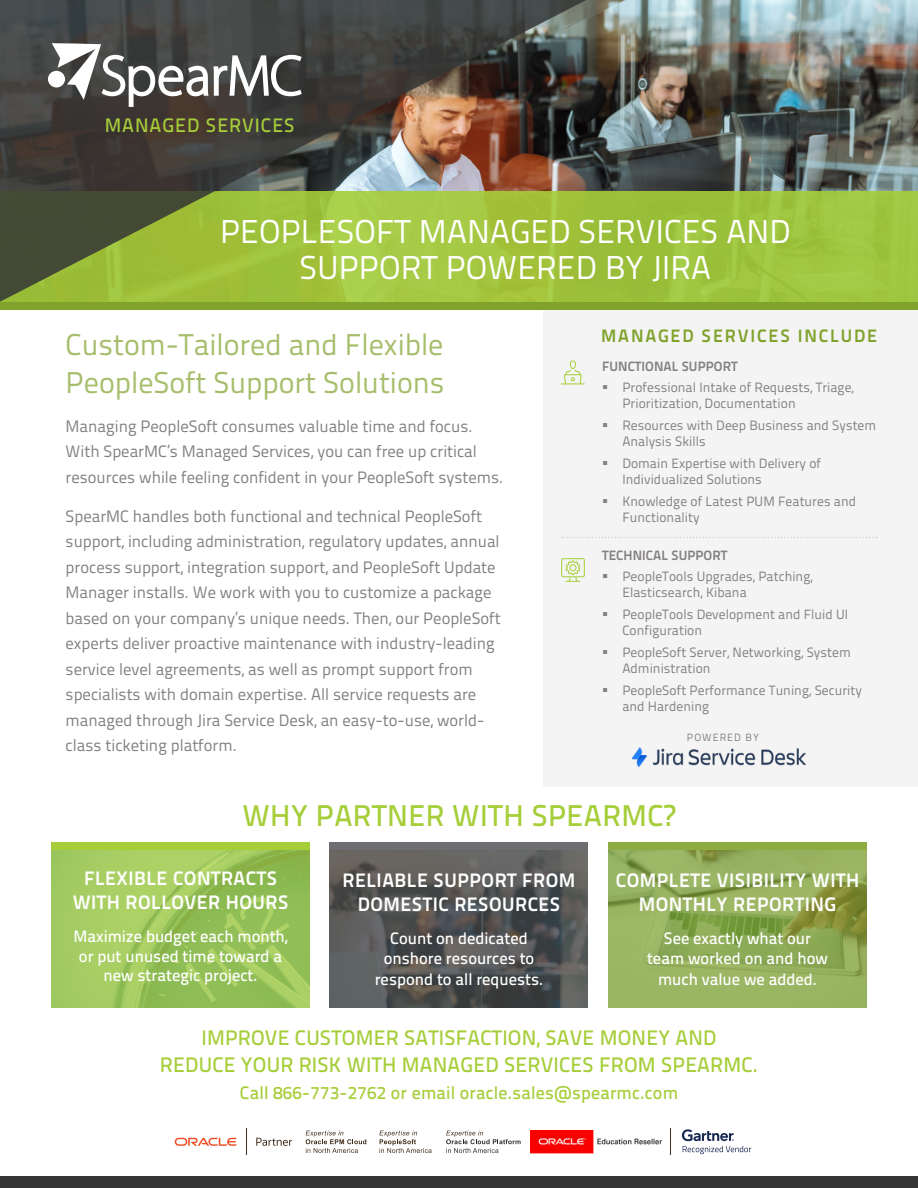
<style>
.page{position:relative;width:918px;height:1188px;background:#fff}
.page>*{position:absolute;margin:0;border:0;box-sizing:border-box;transform-origin:0 0}
.t1{font:33px/36px "Titillium Text 14 L 400 wt";letter-spacing:.005em;color:#fff;text-align:center}
.t2{font:30px/37.5px "Titillium Text 14 L 400 wt";color:#a6be6b}
.t3{font:30px "Titillium Text 14 L 600 wt";letter-spacing:.015em;color:#a6ce39}
.t4{font:21px/27px "Titillium Text 14 L 600 wt";letter-spacing:.01em;color:#a6ce39;text-align:center}
.t5{font:19.5px/24px "Titillium Text 14 L 800 wt";letter-spacing:.025em;color:#fff;text-align:center}
.t6{font:19.5px "Titillium Text 14 L 600 wt";letter-spacing:.05em;color:#a6ce39}
.t7{font:18px "Titillium Text 14 L 600 wt";letter-spacing:.01em;color:#a6ce39}
.t8{font:18px "Titillium Text 14 L 800 wt";letter-spacing:.1em;color:#80a32c}
.t9{font:16.5px/25.5px "Titillium Text 14 L 400 wt";color:#83807f}
.t10{font:16.5px/19.5px "Titillium Text 14 L 600 wt";color:#fff;text-align:center}
.t11{font:13.5px/16.2px "Titillium Text 14 L 400 wt";letter-spacing:.005em;color:#83807f}
.t12{font:13.5px "Titillium Text 14 L 800 wt";letter-spacing:.005em;color:#83807f}
.t13{font:10.5px "Titillium Text 14 L 400 wt";letter-spacing:.1em;color:#83807f}
</style>
<div class="page">
<svg style="left:608px;top:849px;width:259px;height:159px;background:#92ac59"></svg>
<div style="left:543px;top:306px;width:375px;height:480px;background:#f4f4f4"></div>
<img style="left:627px;top:0;width:291px;height:191px">
<svg style="left:51px;top:849px;width:259px;height:159px;background:#9cc55b"></svg>
<div style="left:0;top:191px;width:918px;height:111px;background:#a0c53f"></div>
<svg style="left:0;top:0;width:627px;height:302px"></svg>
<div style="left:0;top:302px;width:918px;height:7px;background:#80a32c"></div>
<div style="left:48px;top:71px;width:17px;height:17px;background:#fff;border-radius:50%"></div>
<svg style="left:52px;top:43px;width:156px;height:64px"></svg>
<svg style="left:214px;top:55px;width:88px;height:41px"></svg>
<div style="left:0;top:1177px;width:918px;height:11px;background:#343534"></div>
<svg style="left:330px;top:849px;width:258px;height:159px;background:#545655"></svg>
<svg style="left:562px;top:537px;width:315px;height:1px"></svg>
<div style="left:330px;top:842px;width:258px;height:7px;background:#6d6e71"></div>
<div style="left:608px;top:842px;width:259px;height:7px;background:#8dac41"></div>
<div style="left:51px;top:842px;width:259px;height:7px;background:#a6ce39"></div>
<svg style="left:561px;top:361px;width:24px;height:23px"></svg>
<svg style="left:561px;top:558px;width:24px;height:24px"></svg>
<img style="left:632px;top:748px;width:174px;height:19px">
<svg style="left:306px;top:1131px;width:60px;height:22px"></svg>
<svg style="left:379px;top:1131px;width:53px;height:22px"></svg>
<svg style="left:246px;top:1128px;width:1px;height:27px"></svg>
<svg style="left:175px;top:1138px;width:62px;height:8px"></svg>
<svg style="left:256px;top:1138px;width:36px;height:8px"></svg>
<svg style="left:446px;top:1131px;width:75px;height:22px"></svg>
<img style="left:530px;top:1130px;width:133px;height:23px">
<svg style="left:682px;top:1129px;width:69px;height:25px"></svg>
<svg style="left:670px;top:1128px;width:1px;height:27px"></svg>
<p class="t6" style="left:105px;top:114px;width:191px">MANAGED SERVICES</p>
<p class="t1" style="left:220px;top:213px;width:572px">PEOPLESOFT MANAGED SERVICES AND<br>SUPPORT POWERED BY JIRA</p>
<p class="t2" style="left:66px;top:326px;width:380px">Custom-Tailored and Flexible<br>PeopleSoft Support Solutions</p>
<p class="t9" style="left:66px;top:413px;width:439px">Managing PeopleSoft consumes valuable time and focus.<br>With SpearMC’s Managed Services, you can free up critical resources while feeling confident in your PeopleSoft systems.</p>
<p class="t9" style="left:66px;top:503px;width:437px">SpearMC handles both functional and technical PeopleSoft support, including administration, regulatory updates, annual process support, integration support, and PeopleSoft Update Manager installs. We work with you to customize a package based on your company’s unique needs. Then, our PeopleSoft experts deliver proactive maintenance with industry-leading service level agreements, as well as prompt support from specialists with domain expertise. All service requests are managed through Jira Service Desk, an easy-to-use, world&shy;class ticketing platform.</p>
<p class="t8" style="left:601px;top:324px;width:278px">MANAGED SERVICES INCLUDE</p>
<p class="t12" style="left:602px;top:358px;width:137px">FUNCTIONAL SUPPORT</p>
<p class="t11" style="left:622px;top:379px;width:233px">Professional Intake of Requests, Triage,<br>Prioritization, Documentation</p>
<p class="t11" style="left:622px;top:417px;width:255px">Resources with Deep Business and System<br>Analysis Skills</p>
<p class="t11" style="left:622px;top:455px;width:200px">Domain Expertise with Delivery of<br>Individualized Solutions</p>
<p class="t11" style="left:622px;top:493px;width:235px">Knowledge of Latest PUM Features and<br>Functionality</p>
<p class="t12" style="left:602px;top:547px;width:127px">TECHNICAL SUPPORT</p>
<p class="t11" style="left:622px;top:568px;width:192px">PeopleTools Upgrades, Patching,<br>Elasticsearch, Kibana</p>
<p class="t11" style="left:622px;top:606px;width:227px">PeopleTools Development and Fluid UI<br>Configuration</p>
<p class="t11" style="left:622px;top:644px;width:230px">PeopleSoft Server, Networking, System<br>Administration</p>
<p class="t11" style="left:622px;top:682px;width:241px">PeopleSoft Performance Tuning, Security and Hardening</p>
<p class="t13" style="left:687px;top:731px;width:73px">POWERED BY</p>
<p class="t3" style="left:242px;top:797px;width:435px">WHY PARTNER WITH SPEARMC?</p>
<p class="t5" style="left:73px;top:866px;width:217px">FLEXIBLE CONTRACTS<br>WITH ROLLOVER HOURS</p>
<p class="t10" style="left:73px;top:927px;width:216px">Maximize budget each month, or put unused time toward a new strategic project.</p>
<p class="t5" style="left:343px;top:868px;width:234px">RELIABLE SUPPORT FROM<br>DOMESTIC RESOURCES</p>
<p class="t10" style="left:384px;top:929px;width:152px">Count on dedicated onshore resources to</p>
<p class="t10" style="left:375px;top:969px;width:170px">respond to all requests.</p>
<p class="t5" style="left:616px;top:868px;width:245px">COMPLETE VISIBILITY WITH<br>MONTHLY REPORTING</p>
<p class="t10" style="left:647px;top:929px;width:182px">See exactly what our team worked on and how</p>
<p class="t10" style="left:658px;top:969px;width:160px">much value we added.</p>
<p class="t4" style="left:160px;top:1024px;width:600px">IMPROVE CUSTOMER SATISFACTION, SAVE MONEY AND<br>REDUCE YOUR RISK WITH MANAGED SERVICES FROM SPEARMC.</p>
<p class="t7" style="left:240px;top:1082px;width:440px">Call 866-773-2762 or email oracle.sales@spearmc.com</p>
</div>
